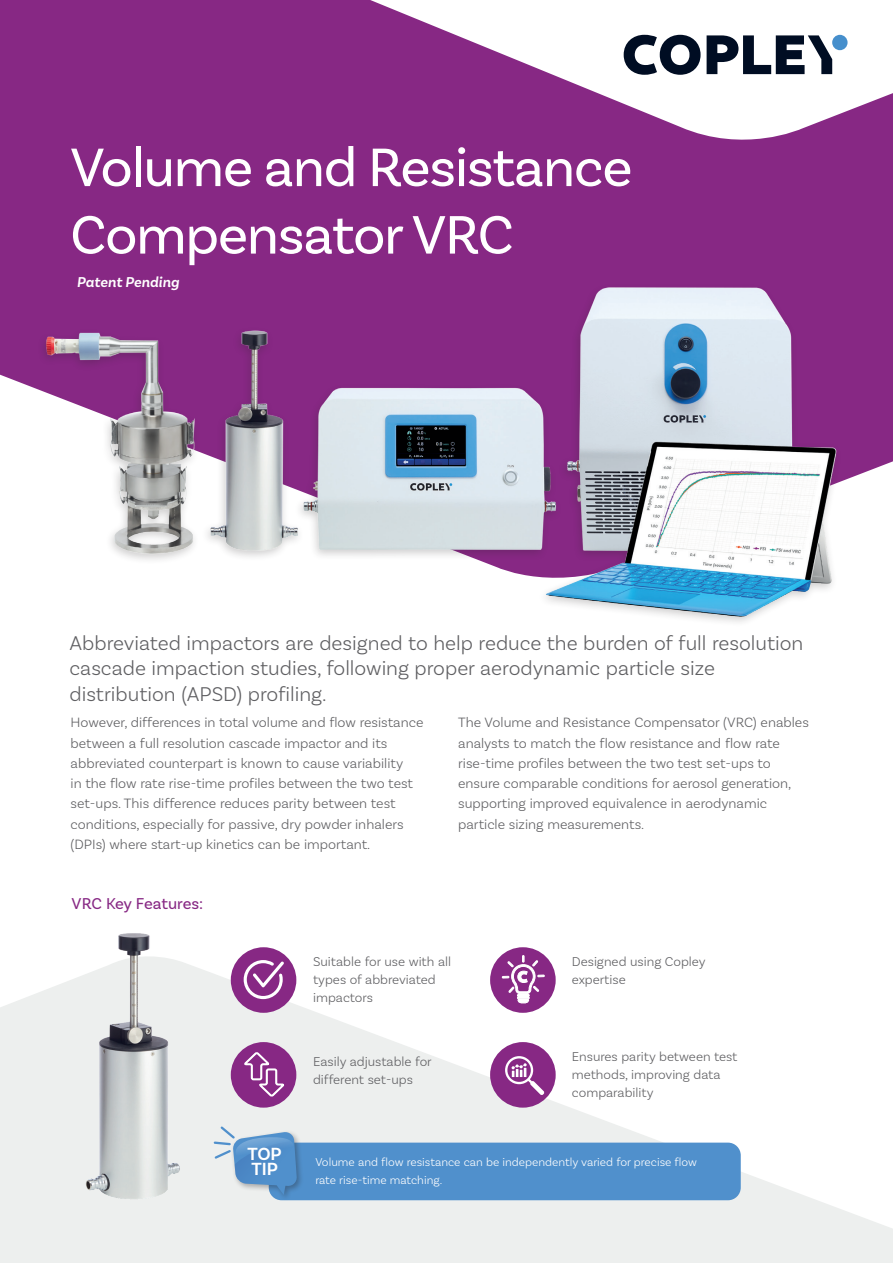
<style>
.page{position:relative;width:893px;height:1263px;background:#fff}
.page>*{position:absolute;margin:0;border:0;box-sizing:border-box;transform-origin:0 0}
.t1{font:56.7px/67.5px "Basic Sans";letter-spacing:-.02em;color:#fff}
.t2{font:300 21px/25.5px "Basic Sans";color:#5f5f62}
.t3{font:600 18.45px/15px "Basic Sans";color:#fff}
.t4{font:16.5px "Basic Sans";letter-spacing:-.005em;color:#872884}
.t5{font:italic 600 15px "Basic Sans";letter-spacing:.005em;color:#fff}
.t6{font:300 14.25px/20.2px "Basic Sans";color:#5f5f62}
.t7{font:300 13.5px/18px "Basic Sans";color:#5f5f62}
.t8{font:300 12px/18px "Basic Sans";color:#fff}
</style>
<div class="page">
<svg style="left:0;top:947px;width:893px;height:316px;fill:#edefee"></svg>
<div style="left:0;top:0;width:893px;height:474px;background:#872884"></div>
<svg style="left:339px;top:0;width:554px;height:154px;fill:#872884"></svg>
<svg style="left:624px;top:35px;width:77px;height:40px"></svg>
<svg style="left:707px;top:35px;width:125px;height:39px"></svg>
<div style="left:832px;top:35px;width:15px;height:15px;background:#468fcc;border-radius:50%"></div>
<img style="left:43px;top:248px;width:818px;height:374px">
<img style="left:69px;top:933px;width:127px;height:283px">
<div style="left:269px;top:1142px;width:472px;height:58px;background:#5090cc;border-radius:13px"></div>
<div style="left:230px;top:1130px;width:74px;height:72px;background:#231f20;opacity:.33"></div>
<svg style="left:212px;top:1124px;width:85px;height:71px"></svg>
<div style="left:231px;top:947px;width:65px;height:66px;background:#872884;border-radius:50%"></div>
<svg style="left:244px;top:960px;width:40px;height:39px"></svg>
<div style="left:231px;top:1042px;width:65px;height:66px;background:#872884;border-radius:50%"></div>
<svg style="left:244px;top:1052px;width:40px;height:45px"></svg>
<div style="left:490px;top:947px;width:66px;height:66px;background:#872884;border-radius:50%"></div>
<svg style="left:502px;top:955px;width:42px;height:48px"></svg>
<div style="left:490px;top:1042px;width:66px;height:66px;background:#872884;border-radius:50%"></div>
<svg style="left:505px;top:1056px;width:39px;height:39px"></svg>
<h1 class="t1" style="left:70px;top:133px;width:564px">Volume and Resistance<br>Compensator VRC</h1>
<p class="t5" style="left:77px;top:273px;width:104px">Patent Pending</p>
<h2 class="t2" style="left:70px;top:630px;width:735px">Abbreviated impactors are designed to help reduce the burden of full resolution cascade impaction studies, following proper aerodynamic particle size distribution (APSD) profiling.</h2>
<p class="t6" style="left:71px;top:712px;width:354px">However, differences in total volume and flow resistance between a full resolution cascade impactor and its abbreviated counterpart is known to cause variability<br>in the flow rate rise-time profiles between the two test set-ups. This difference reduces parity between test conditions, especially for passive, dry powder inhalers (DPIs) where start-up kinetics can be important.</p>
<p class="t6" style="left:458px;top:712px;width:352px">The Volume and Resistance Compensator (VRC) enables analysts to match the flow resistance and flow rate rise-time profiles between the two test set-ups to ensure comparable conditions for aerosol generation, supporting improved equivalence in aerodynamic particle sizing measurements.</p>
<p class="t4" style="left:72px;top:894px;width:133px">VRC Key Features:</p>
<p class="t3" style="left:248px;top:1146px;width:36px">TOP<br>TIP</p>
<p class="t7" style="left:313px;top:953px;width:139px">Suitable for use with all types of abbreviated impactors</p>
<p class="t7" style="left:313px;top:1052px;width:120px">Easily adjustable for different set-ups</p>
<p class="t7" style="left:572px;top:953px;width:135px">Designed using Copley expertise</p>
<p class="t7" style="left:572px;top:1047px;width:167px">Ensures parity between test methods, improving data comparability</p>
<p class="t8" style="left:315px;top:1153px;width:383px">Volume and flow resistance can be independently varied for precise flow rate rise-time matching.</p>
</div>
